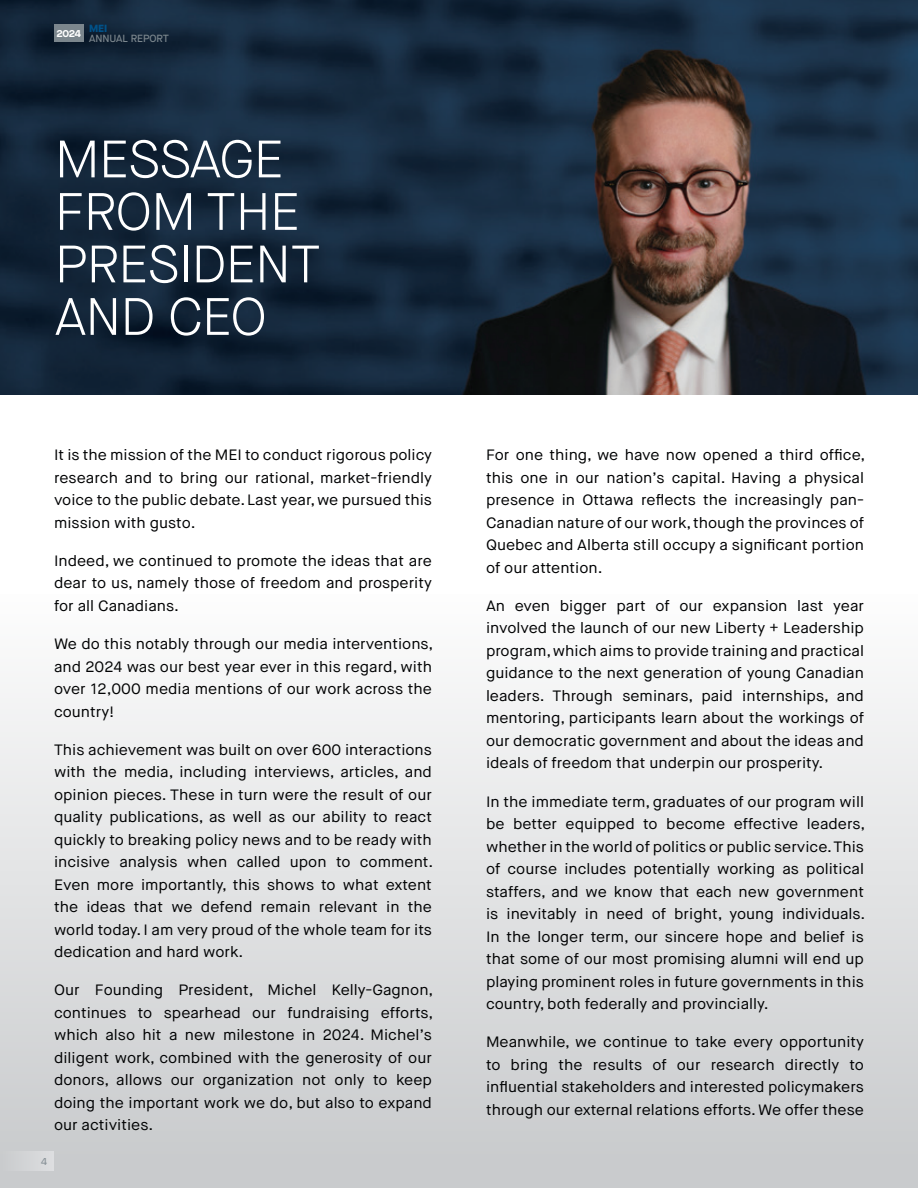
<style>
.page{position:relative;width:918px;height:1188px;background:#fff}
.page>*{position:absolute;margin:0;border:0;box-sizing:border-box;transform-origin:0 0}
.t1{font:300 52.5px/52.5px "Maison Neue";color:#fff}
.t2{font:15px/22.5px "Maison Neue";color:#010203;text-align:justify;scale:1.05 1}
.t3{font:500 10.35px "Maison Neue";color:#7b868d}
.t4{font:700 10.35px "Maison Neue";color:#fff}
.t5{font:800 10.35px "Maison Neue";color:#015289}
</style>
<div class="page">
<div style="left:0;top:594px;width:918px;height:594px;background:linear-gradient(to bottom,#fdfdfd,#c7c9cb)"></div>
<img style="left:0;top:0;width:918px;height:395px">
<div style="left:54px;top:25px;width:30px;height:17px;background:#7b868d"></div>
<div style="left:0;top:1152px;width:54px;height:19px;background:#d3d5d6"></div>
<p class="t4" style="left:56px;top:26px;width:26px">2024</p>
<p class="t5" style="left:89px;top:21px;width:20px">MEI</p>
<p class="t3" style="left:89px;top:32px;width:81px">ANNUAL REPORT</p>
<h1 class="t1" style="left:55px;top:133px;width:267px">MESSAGE<br>FROM THE<br>PRESIDENT<br>AND CEO</h1>
<p class="t2" style="left:54px;top:444px;width:362px">It is the mission of the MEI to conduct rigorous policy research and to bring our rational, market-friendly voice to the public debate. Last year, we pursued this mission with gusto.</p>
<p class="t2" style="left:54px;top:550px;width:362px">Indeed, we continued to promote the ideas that are dear to us, namely those of freedom and prosperity for all Canadians.</p>
<p class="t2" style="left:54px;top:633px;width:363px">We do this notably through our media interventions, and 2024 was our best year ever in this regard, with over 12,000 media mentions of our work across the country!</p>
<p class="t2" style="left:54px;top:738px;width:363px">This achievement was built on over 600 interactions with the media, including interviews, articles, and opinion pieces. These in turn were the result of our quality publications, as well as our ability to react quickly to breaking policy news and to be ready with incisive analysis when called upon to comment.<br>Even more importantly, this shows to what extent the ideas that we defend remain relevant in the world today. I am very proud of the whole team for its dedication and hard work.</p>
<p class="t2" style="left:54px;top:979px;width:363px">Our Founding President, Michel Kelly-Gagnon, continues to spearhead our fundraising efforts, which also hit a new milestone in 2024. Michel’s diligent work, combined with the generosity of our donors, allows our organization not only to keep doing the important work we do, but also to expand our activities.</p>
<p class="t3" style="left:41px;top:1154px;width:7px">4</p>
<p class="t2" style="left:486px;top:444px;width:363px">For one thing, we have now opened a third office, this one in our nation’s capital. Having a physical presence in Ottawa reflects the increasingly pan-Canadian nature of our work, though the provinces of Quebec and Alberta still occupy a significant portion of our attention.</p>
<p class="t2" style="left:486px;top:595px;width:362px">An even bigger part of our expansion last year involved the launch of our new Liberty + Leadership program, which aims to provide training and practical guidance to the next generation of young Canadian leaders. Through seminars, paid internships, and mentoring, participants learn about the workings of our democratic government and about the ideas and ideals of freedom that underpin our prosperity.</p>
<p class="t2" style="left:486px;top:790px;width:363px">In the immediate term, graduates of our program will be better equipped to become effective leaders, whether in the world of politics or public service. This of course includes potentially working as political staffers, and we know that each new government is inevitably in need of bright, young individuals.<br>In the longer term, our sincere hope and belief is that some of our most promising alumni will end up playing prominent roles in future governments in this country, both federally and provincially.</p>
<p class="t2" style="left:486px;top:1031px;width:362px">Meanwhile, we continue to take every opportunity to bring the results of our research directly to influential stakeholders and interested policymakers through our external relations efforts. We offer these</p>
</div>
